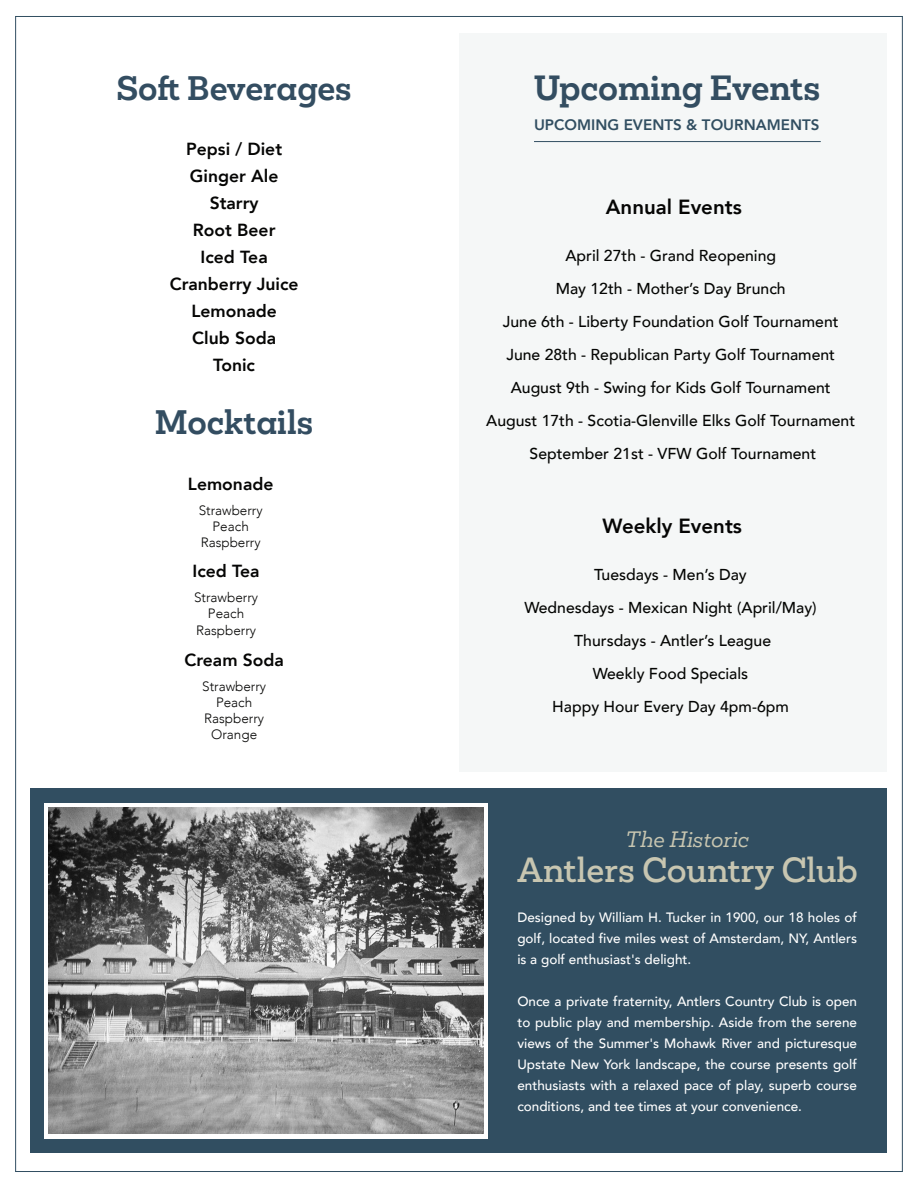
<style>
.page{position:relative;width:918px;height:1188px;background:#fff}
.page>*{position:absolute;margin:0;border:0;box-sizing:border-box;transform-origin:0 0}
.t1{font:500 31.95px "Mokoko";color:#c8c6b1}
.t2{font:700 31.95px "Mokoko";color:#334d61}
.t3{font:700 31.05px "Mokoko";color:#334d61}
.t4{font:800 20.4px "Avenir";color:#050504}
.t5{font:italic 20.4px "Mokoko";color:#c8c6b1}
.t6{font:800 17.55px/27px "Avenir";color:#050504;text-align:center}
.t7{font:500 15.75px/33px "Avenir";color:#040503;text-align:center}
.t8{font:800 15.15px "Avenir";color:#314e61}
.t9{font:500 13.5px/21px "Avenir";color:#fff;text-align:justify}
.t10{font:300 13.5px/16.2px "Avenir";color:#050504;text-align:center}
</style>
<div class="page">
<div style="left:459px;top:33px;width:428px;height:739px;background:#f5f7f7"></div>
<div style="left:31px;top:788px;width:856px;height:365px;background:#314e61"></div>
<svg style="left:44px;top:803px;width:444px;height:335px;background:#eaeaea"></svg>
<hr style="left:534px;top:141px;width:287px;height:1px;background:#314e61">
<img style="left:49px;top:808px;width:434px;height:326px">
<h2 class="t3" style="left:117px;top:67px;width:237px">Soft Beverages</h2>
<p class="t6" style="left:170px;top:136px;width:130px">Pepsi / Diet<br>Ginger Ale<br>Starry<br>Root Beer<br>Iced Tea<br>Cranberry Juice<br>Lemonade<br>Club Soda<br>Tonic</p>
<h2 class="t3" style="left:155px;top:402px;width:160px">Mocktails</h2>
<p class="t6" style="left:188px;top:470px;width:87px">Lemonade</p>
<p class="t10" style="left:199px;top:502px;width:66px">Strawberry<br>Peach<br>Raspberry</p>
<p class="t6" style="left:193px;top:558px;width:69px">Iced Tea</p>
<p class="t10" style="left:194px;top:589px;width:66px">Strawberry<br>Peach<br>Raspberry</p>
<p class="t6" style="left:184px;top:646px;width:101px">Cream Soda</p>
<p class="t10" style="left:202px;top:678px;width:66px">Strawberry<br>Peach<br>Raspberry<br>Orange</p>
<h1 class="t2" style="left:534px;top:67px;width:288px">Upcoming Events</h1>
<p class="t8" style="left:534px;top:113px;width:287px">UPCOMING EVENTS &amp; TOURNAMENTS</p>
<h3 class="t4" style="left:606px;top:191px;width:137px">Annual Events</h3>
<p class="t7" style="left:486px;top:238px;width:371px">April 27th - Grand Reopening<br>May 12th - Mother’s Day Brunch<br>June 6th - Liberty Foundation Golf Tournament June 28th - Republican Party Golf Tournament August 9th - Swing for Kids Golf Tournament August 17th - Scotia-Glenville Elks Golf Tournament September 21st - VFW Golf Tournament</p>
<h3 class="t4" style="left:602px;top:510px;width:141px">Weekly Events</h3>
<p class="t7" style="left:524px;top:557px;width:294px">Tuesdays - Men’s Day<br>Wednesdays - Mexican Night (April/May)<br>Thursdays - Antler’s League<br>Weekly Food Specials<br>Happy Hour Every Day 4pm-6pm</p>
<h3 class="t5" style="left:626px;top:826px;width:125px">The Historic</h3>
<h1 class="t1" style="left:517px;top:849px;width:342px">Antlers Country Club</h1>
<p class="t9" style="left:517px;top:906px;width:341px">Designed by William H. Tucker in 1900, our 18 holes of golf, located five miles west of Amsterdam, NY, Antlers is a golf enthusiast's delight.</p>
<p class="t9" style="left:517px;top:990px;width:341px">Once a private fraternity, Antlers Country Club is open to public play and membership. Aside from the serene views of the Summer's Mohawk River and picturesque Upstate New York landscape, the course presents golf enthusiasts with a relaxed pace of play, superb course conditions, and tee times at your convenience.</p>
</div>
